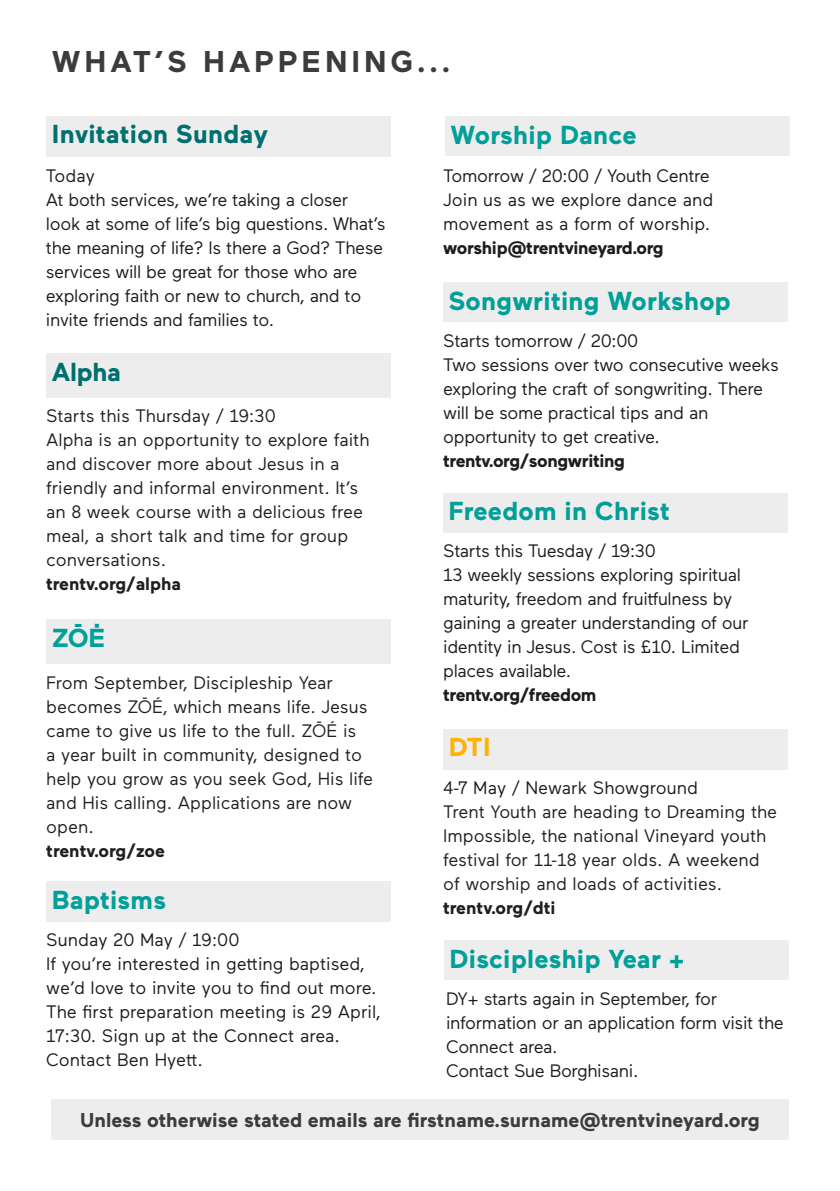
<style>
.page{position:relative;width:840px;height:1191px;background:#fff}
.page>*{position:absolute;margin:0;border:0;box-sizing:border-box;transform-origin:0 0}
.t1{font:700 30px "Maax";letter-spacing:.13em;color:#3c3c3b}
.t2{font:700 26px "Maax";letter-spacing:.01em;color:#009f98}
.t3{font:700 26px "Maax";letter-spacing:.01em;color:#006f6f}
.t4{font:700 26px "Maax";color:#ffb200}
.t5{font:700 20px "Maax";color:#3c3c3b}
.t6{font:18px/24px "Maax";letter-spacing:-.02em;color:#1d1d1b}
.t7{font:18px/24px "Maax";color:#231f20}
.t8{font:18px/24px "Maax";color:#1d1d1b}
.t9{font:700 18px "Maax";letter-spacing:-.02em;color:#1d1d1b}
.t10{font:700 18px "Maax";color:#231f20}
</style>
<div class="page">
<div style="left:51px;top:1099px;width:737px;height:41px;background:#ededed"></div>
<div style="left:46px;top:116px;width:344px;height:40px;background:#ededed"></div>
<div style="left:46px;top:619px;width:344px;height:45px;background:#ededed"></div>
<div style="left:46px;top:353px;width:344px;height:44px;background:#ededed"></div>
<div style="left:442px;top:492px;width:345px;height:40px;background:#ededed"></div>
<div style="left:442px;top:282px;width:345px;height:40px;background:#ededed"></div>
<div style="left:444px;top:116px;width:345px;height:40px;background:#ededed"></div>
<div style="left:46px;top:881px;width:344px;height:40px;background:#ededed"></div>
<div style="left:443px;top:729px;width:344px;height:40px;background:#ededed"></div>
<div style="left:443px;top:940px;width:345px;height:40px;background:#ededed"></div>
<h1 class="t1" style="left:52px;top:42px;width:399px">WHAT’S HAPPENING...</h1>
<h2 class="t3" style="left:52px;top:117px;width:217px">Invitation Sunday</h2>
<p class="t6" style="left:46px;top:163px;width:341px">Today<br>At both services, we’re taking a closer look at some of life’s big questions. What’s the meaning of life? Is there a God? These services will be great for those who are exploring faith or new to church, and to invite friends and families to.</p>
<h2 class="t3" style="left:52px;top:354px;width:71px">Alpha</h2>
<p class="t7" style="left:46px;top:403px;width:325px">Starts this Thursday / 19:30<br>Alpha is an opportunity to explore faith and discover more about Jesus in a friendly and informal environment. It’s an 8 week course with a delicious free meal, a short talk and time for group conversations.</p>
<p class="t10" style="left:46px;top:572px;width:136px">trentv.org/alpha</p>
<h2 class="t2" style="left:52px;top:621px;width:55px">ZŌĖ</h2>
<p class="t7" style="left:46px;top:669px;width:328px">From September, Discipleship Year becomes ZŌÉ, which means life. Jesus came to give us life to the full. ZŌÉ is<br>a year built in community, designed to help you grow as you seek God, His life and His calling. Applications are now open.</p>
<p class="t10" style="left:46px;top:838px;width:120px">trentv.org/zoe</p>
<h2 class="t2" style="left:52px;top:882px;width:116px">Baptisms</h2>
<p class="t8" style="left:46px;top:927px;width:336px">Sunday 20 May / 19:00<br>If you’re interested in getting baptised, we’d love to invite you to find out more.<br>The first preparation meeting is 29 April,<br>17:30. Sign up at the Connect area.<br>Contact Ben Hyett.</p>
<h2 class="t2" style="left:450px;top:117px;width:187px">Worship Dance</h2>
<p class="t6" style="left:443px;top:163px;width:271px">Tomorrow / 20:00 / Youth Centre<br>Join us as we explore dance and movement as a form of worship.</p>
<p class="t9" style="left:443px;top:236px;width:222px">worship@trentvineyard.org</p>
<h2 class="t2" style="left:448px;top:283px;width:283px">Songwriting Workshop</h2>
<p class="t6" style="left:443px;top:328px;width:337px">Starts tomorrow / 20:00<br>Two sessions over two consecutive weeks exploring the craft of songwriting. There will be some practical tips and an opportunity to get creative.</p>
<p class="t9" style="left:443px;top:449px;width:183px">trentv.org/songwriting</p>
<h2 class="t2" style="left:448px;top:494px;width:222px">Freedom in Christ</h2>
<p class="t6" style="left:443px;top:538px;width:307px">Starts this Tuesday / 19:30<br>13 weekly sessions exploring spiritual maturity, freedom and fruitfulness by gaining a greater understanding of our identity in Jesus. Cost is £10. Limited places available.</p>
<p class="t9" style="left:443px;top:683px;width:155px">trentv.org/freedom</p>
<h2 class="t4" style="left:448px;top:730px;width:43px">DTI</h2>
<p class="t8" style="left:443px;top:775px;width:256px">4-7 May / Newark Showground</p>
<p class="t7" style="left:443px;top:799px;width:335px">Trent Youth are heading to Dreaming the Impossible, the national Vineyard youth festival for 11-18 year olds. A weekend of worship and loads of activities.</p>
<p class="t10" style="left:443px;top:896px;width:114px">trentv.org/dti</p>
<h2 class="t2" style="left:449px;top:941px;width:237px">Discipleship Year +</h2>
<p class="t6" style="left:446px;top:986px;width:339px">DY+ starts again in September, for information or an application form visit the<br>Connect area.<br>Contact Sue Borghisani.</p>
<p class="t5" style="left:80px;top:1106px;width:680px">Unless otherwise stated emails are firstname.surname@trentvineyard.org</p>
</div>
